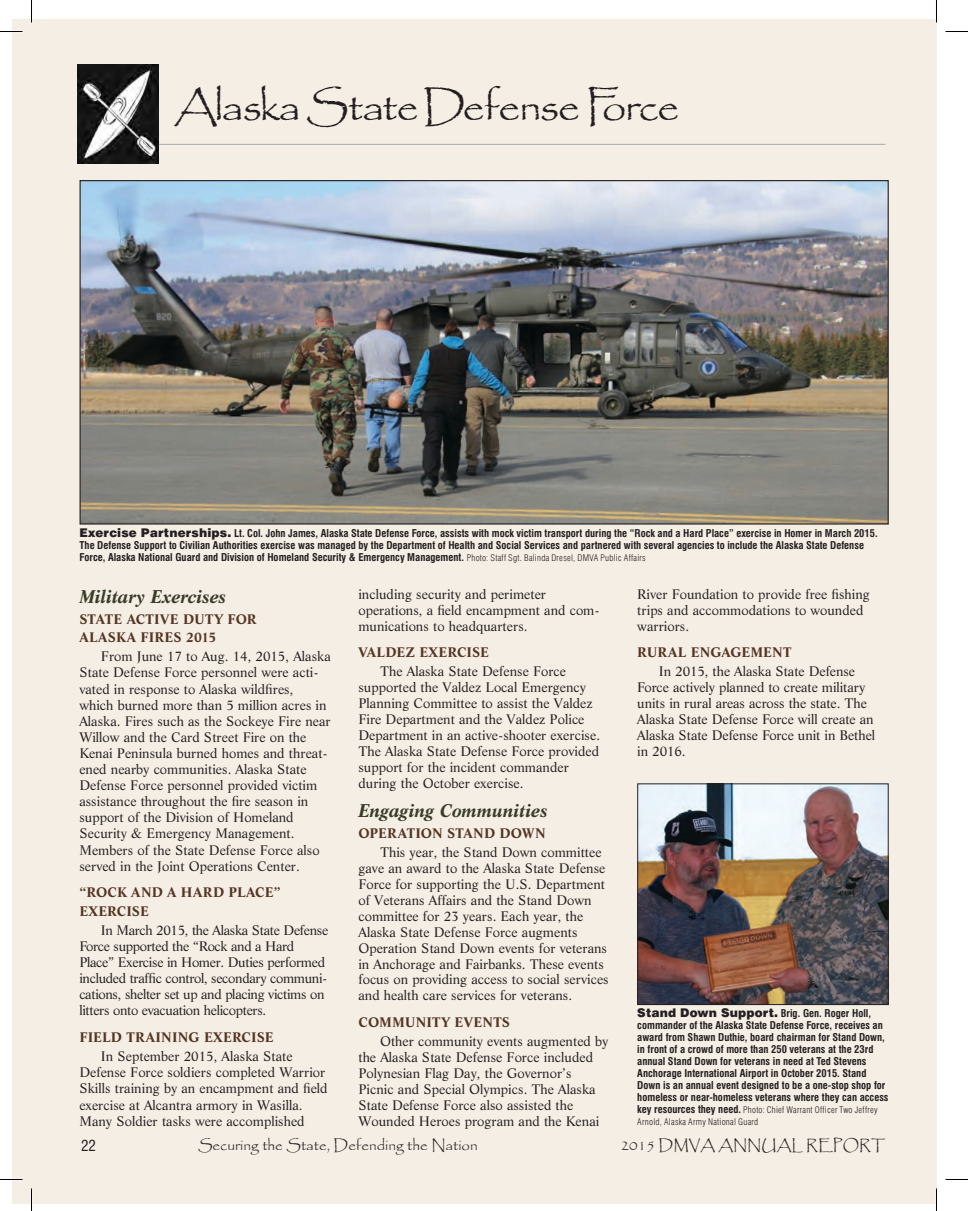
<style>
.page{position:relative;width:968px;height:1211px;background:#fff}
.page>*{position:absolute;margin:0;border:0;box-sizing:border-box;transform-origin:0 0}
.t1{font:42px "Papyrus";letter-spacing:-.04em;color:#231f20;scale:1.05 1}
.t2{font:italic 700 18px "Life BT";letter-spacing:-.01em;color:#393d28}
.t3{font:15px "Papyrus";color:#231f20}
.t4{font:condensed 15px "Swiss 721 BT";color:#231f20}
.t5{font:13.5px/15.9px "Life BT";color:#231f20}
.t6{font:13.5px/16px "Life BT";letter-spacing:-.025em;color:#231f20}
.t7{font:700 13.5px/18.1px "Life BT";color:#553524}
._3_Cutline{font:700 condensed 10.5px/12px "Swiss 721 BT";color:#231f20}
._3_Cutline-2{font:300 condensed 9px/12px "Swiss 721 BT";letter-spacing:.03em;color:#231f20}
.s1{font-weight:900;font-stretch:normal;font-size:12px}
.s2{font-weight:300;font-size:9px}
.s3{font-weight:700;font-size:10.5px}
</style>
<div class="page">
<div style="left:12px;top:19px;width:924px;height:1184px;background:#f5eee5"></div>
<hr style="left:149px;top:144px;width:736px;height:1px;background:#a8a9ad">
<img style="left:78px;top:64px;width:81px;height:100px">
<img style="left:81px;top:182px;width:805px;height:340px">
<img style="left:639px;top:785px;width:247px;height:218px">
<div style="left:637px;top:783px;width:251px;height:222px;border:1px solid #231f20"></div>
<hr style="left:0;top:1178px;width:22px;height:2px;background:#fff">
<hr style="left:935px;top:0;width:2px;height:22px;background:#fff">
<hr style="left:935px;top:1188px;width:2px;height:22px;background:#fff">
<svg style="left:0;top:31px;width:22px;height:1px"></svg>
<svg style="left:945px;top:31px;width:23px;height:1px"></svg>
<svg style="left:0;top:1179px;width:22px;height:1px"></svg>
<svg style="left:945px;top:1179px;width:23px;height:1px"></svg>
<svg style="left:31px;top:0;width:1px;height:22px"></svg>
<svg style="left:31px;top:1188px;width:1px;height:22px"></svg>
<svg style="left:936px;top:0;width:1px;height:22px"></svg>
<svg style="left:936px;top:1188px;width:1px;height:22px"></svg>
<p class="t1" style="left:174px;top:81px;width:483px">Alaska State Defense Force</p>
<p class="_3_Cutline" style="left:79px;top:527px;width:799px"><span class="s1">Exercise Partnerships.</span> Lt. Col. John James, Alaska State Defense Force, assists with mock victim transport during the “Rock and a Hard Place” exercise in Homer in March 2015.<br>The Defense Support to Civilian Authorities exercise was managed by the Department of Health and Social Services and partnered with several agencies to include the Alaska State Defense<br>Force, Alaska National Guard and Division of Homeland Security &amp; Emergency Management. <span class="s2">Photo: Staff Sgt. Balinda Dresel, DMVA Public Affairs</span></p>
<p class="t2" style="left:79px;top:583px;width:149px">Military Exercises</p>
<p class="t7" style="left:79px;top:609px;width:179px">STATE ACTIVE DUTY FOR<br>ALASKA FIRES 2015</p>
<p class="t5" style="left:79px;top:648px;width:253px;text-indent:22px">From June 17 to Aug. 14, 2015, Alaska State Defense Force personnel were acti&shy;vated in response to Alaska wildfires, which burned more than 5 million acres in Alaska. Fires such as the Sockeye Fire near Willow and the Card Street Fire on the Kenai Peninsula burned homes and threat&shy;ened nearby communities. Alaska State Defense Force personnel provided victim assistance throughout the fire season in support of the Division of Homeland Security &amp; Emergency Management.<br>Members of the State Defense Force also served in the Joint Operations Center.</p>
<p class="t7" style="left:79px;top:883px;width:203px">“ROCK AND A HARD PLACE”<br>EXERCISE</p>
<p class="t6" style="left:79px;top:921px;width:250px;text-indent:22px">In March 2015, the Alaska State Defense Force supported the “Rock and a Hard Place” Exercise in Homer. Duties performed included traffic control, secondary communi&shy;cations, shelter set up and placing victims on litters onto evacuation helicopters.</p>
<p class="t7" style="left:79px;top:1027px;width:196px">FIELD TRAINING EXERCISE</p>
<p class="t5" style="left:79px;top:1047px;width:250px;text-indent:22px">In September 2015, Alaska State Defense Force soldiers completed Warrior Skills training by an encampment and field exercise at Alcantra armory in Wasilla.<br>Many Soldier tasks were accomplished</p>
<p class="t5" style="left:358px;top:585px;width:243px">including security and perimeter operations, a field encampment and com&shy;munications to headquarters.</p>
<p class="t7" style="left:358px;top:643px;width:132px">VALDEZ EXERCISE</p>
<p class="t5" style="left:358px;top:663px;width:243px;text-indent:22px">The Alaska State Defense Force supported the Valdez Local Emergency Planning Committee to assist the Valdez Fire Department and the Valdez Police Department in an active-shooter exercise.<br>The Alaska State Defense Force provided support for the incident commander during the October exercise.</p>
<p class="t2" style="left:358px;top:798px;width:191px">Engaging Communities</p>
<p class="t7" style="left:358px;top:824px;width:189px">OPERATION STAND DOWN</p>
<p class="t5" style="left:358px;top:844px;width:252px;text-indent:22px">This year, the Stand Down committee gave an award to the Alaska State Defense Force for supporting the U.S. Department of Veterans Affairs and the Stand Down committee for 23 years. Each year, the Alaska State Defense Force augments Operation Stand Down events for veterans in Anchorage and Fairbanks. These events focus on providing access to social services and health care services for veterans.</p>
<p class="t7" style="left:358px;top:1012px;width:153px">COMMUNITY EVENTS</p>
<p class="t5" style="left:358px;top:1032px;width:251px;text-indent:22px">Other community events augmented by the Alaska State Defense Force included Polynesian Flag Day, the Governor’s Picnic and Special Olympics. The Alaska State Defense Force also assisted the Wounded Heroes program and the Kenai</p>
<p class="t5" style="left:637px;top:585px;width:234px">River Foundation to provide free fishing trips and accommodations to wounded warriors.</p>
<p class="t7" style="left:637px;top:643px;width:156px">RURAL ENGAGEMENT</p>
<p class="t5" style="left:637px;top:663px;width:239px;text-indent:22px">In 2015, the Alaska State Defense Force actively planned to create military units in rural areas across the state. The Alaska State Defense Force will create an Alaska State Defense Force unit in Bethel in 2016.</p>
<p class="_3_Cutline" style="left:637px;top:1007px;width:253px"><span class="s1">Stand Down Support.</span> Brig. Gen. Roger Holl, commander of the Alaska State Defense Force, receives an award from Shawn Duthie, board chairman for Stand Down, in front of a crowd of more than 250 veterans at the 23rd annual Stand Down for veterans in need at Ted Stevens Anchorage International Airport in October 2015. Stand Down is an annual event designed to be a one-stop shop for homeless or near-homeless veterans where they can access</p>
<p class="_3_Cutline-2" style="left:637px;top:1104px;width:242px"><span class="s3">key resources they need.</span> Photo: Chief Warrant Officer Two Jeffrey<br>Arnold, Alaska Army National Guard</p>
<p class="t4" style="left:81px;top:1136px;width:16px">22</p>
<p class="t3" style="left:198px;top:1135px;width:281px">Securing the State, Defending the Nation</p>
<p class="t3" style="left:620px;top:1135px;width:266px">2015 DMVA ANNUAL REPORT</p>
</div>
